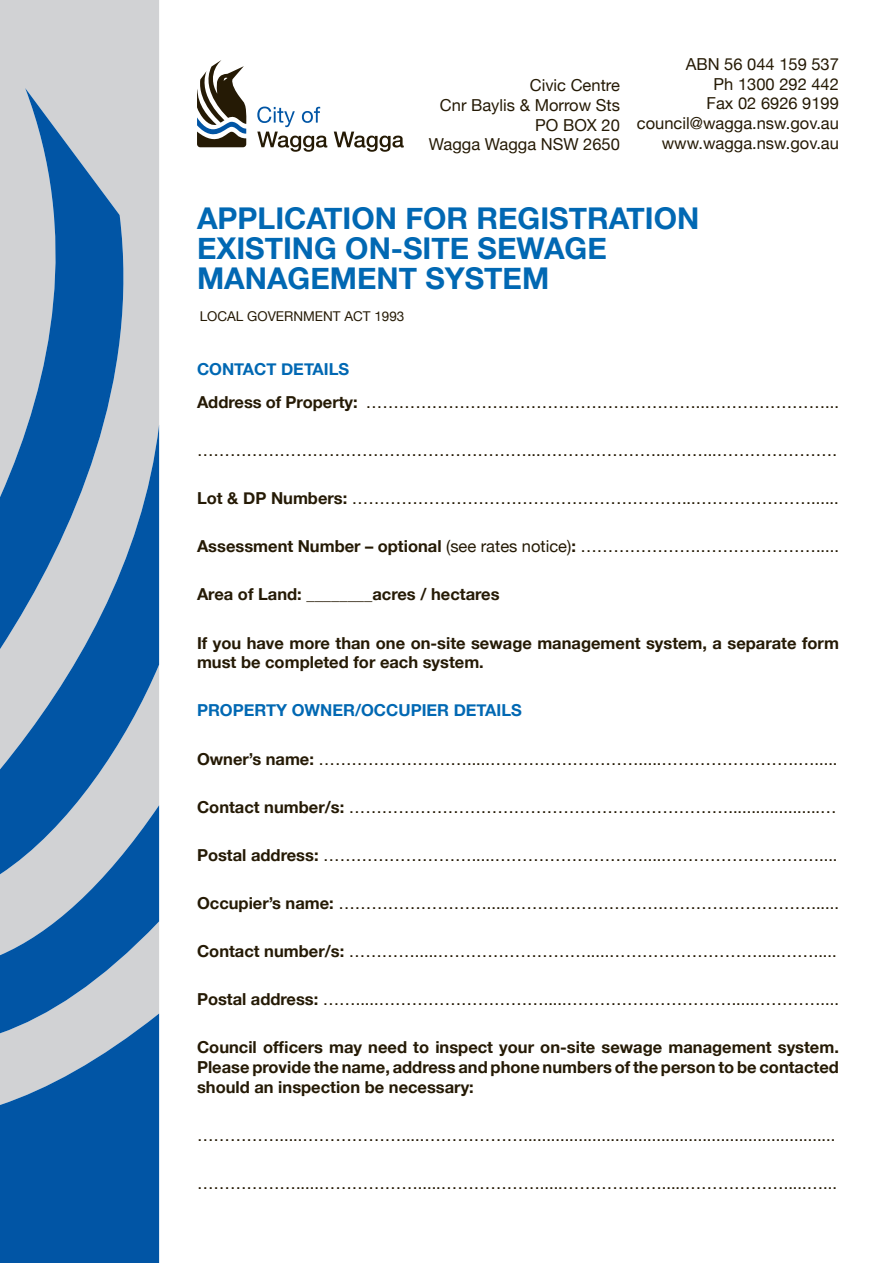
<style>
.page{position:relative;width:893px;height:1263px;background:#fff}
.page>*{position:absolute;margin:0;border:0;box-sizing:border-box;transform-origin:0 0}
.WWCC_AD_Body_Copy{font:700 30px/30px "Helvetica Neue";color:#0168b3}
.WWCC_AD_Body_Copy-2{font:16.5px "Helvetica Neue";color:#251a05}
.WWCC_AD_Body_Copy-3{font:700 16.5px/19.8px "Helvetica Neue";color:#251a05}
.WWCC_AD_Body_Copy-4{font:700 16.5px "Helvetica Neue";color:#0168b3}
.WWCC_AD_Body_Copy-5{font:13.5px "Helvetica Neue";color:#251a05}
.s1{font-weight:700}
</style>
<div class="page">
<div style="left:0;top:0;width:159px;height:425px;background:#d1d2d4"></div>
<svg style="left:0;top:88px;width:140px;height:337px;background:#7fa0c1"></svg>
<svg style="left:0;top:425px;width:159px;height:380px;background:#5f8eba"></svg>
<svg style="left:0;top:805px;width:159px;height:458px;background:#457eb4"></svg>
<svg style="left:197px;top:60px;width:50px;height:88px"></svg>
<svg style="left:257px;top:107px;width:70px;height:45px"></svg>
<svg style="left:334px;top:132px;width:70px;height:20px"></svg>
<p class="WWCC_AD_Body_Copy-2" style="left:530px;top:75px;width:92px">Civic Centre</p>
<p class="WWCC_AD_Body_Copy-2" style="left:440px;top:95px;width:181px">Cnr Baylis &amp; Morrow Sts</p>
<p class="WWCC_AD_Body_Copy-2" style="left:535px;top:115px;width:86px">PO BOX 20</p>
<p class="WWCC_AD_Body_Copy-2" style="left:429px;top:135px;width:193px">Wagga Wagga NSW 2650</p>
<p class="WWCC_AD_Body_Copy-2" style="left:686px;top:54px;width:155px">ABN 56 044 159 537</p>
<p class="WWCC_AD_Body_Copy-2" style="left:714px;top:74px;width:127px">Ph 1300 292 442</p>
<p class="WWCC_AD_Body_Copy-2" style="left:707px;top:94px;width:134px">Fax 02 6926 9199</p>
<p class="WWCC_AD_Body_Copy-2" style="left:637px;top:113px;width:204px">council@wagga.nsw.gov.au</p>
<p class="WWCC_AD_Body_Copy-2" style="left:662px;top:133px;width:179px">www.wagga.nsw.gov.au</p>
<p class="WWCC_AD_Body_Copy" style="left:197px;top:203px;width:504px">APPLICATION FOR REGISTRATION</p>
<p class="WWCC_AD_Body_Copy" style="left:197px;top:233px;width:411px">EXISTING ON-SITE SEWAGE<br>MANAGEMENT SYSTEM</p>
<p class="WWCC_AD_Body_Copy-5" style="left:200px;top:308px;width:206px">LOCAL GOVERNMENT ACT 1993</p>
<p class="WWCC_AD_Body_Copy-4" style="left:197px;top:359px;width:154px">CONTACT DETAILS</p>
<p class="WWCC_AD_Body_Copy-2" style="left:197px;top:392px;width:643px"><span class="s1">Address of Property:</span> ……………………………………………………...…………………...</p>
<p class="WWCC_AD_Body_Copy-2" style="left:197px;top:440px;width:641px">……………………………………………………...…………………...……...………………….</p>
<p class="WWCC_AD_Body_Copy-2" style="left:197px;top:488px;width:643px"><span class="s1">Lot &amp; DP Numbers:</span> ……………………………………………………...…………………......</p>
<p class="WWCC_AD_Body_Copy-2" style="left:197px;top:537px;width:643px"><span class="s1">Assessment Number – optional</span> (see rates notice)<span class="s1">:</span> ………………….………………….....</p>
<p class="WWCC_AD_Body_Copy-3" style="left:197px;top:584px;width:304px">Area of Land: ________acres / hectares</p>
<p class="WWCC_AD_Body_Copy-3" style="left:197px;top:632px;width:643px">If you have more than one on-site sewage management system, a separate form must be completed for each system.</p>
<p class="WWCC_AD_Body_Copy-4" style="left:197px;top:700px;width:326px">PROPERTY OWNER/OCCUPIER DETAILS</p>
<p class="WWCC_AD_Body_Copy-2" style="left:197px;top:749px;width:642px"><span class="s1">Owner’s name:</span> ……………………….....……………………….....…………………….….....</p>
<p class="WWCC_AD_Body_Copy-2" style="left:197px;top:797px;width:641px"><span class="s1">Contact number/s:</span> ……………………………………………………………....................…</p>
<p class="WWCC_AD_Body_Copy-2" style="left:197px;top:845px;width:642px"><span class="s1">Postal address:</span> ……………………….....……………………….....…………………….…....</p>
<p class="WWCC_AD_Body_Copy-2" style="left:197px;top:893px;width:643px"><span class="s1">Occupier’s name:</span> ……………………….....……………………….………………………......</p>
<p class="WWCC_AD_Body_Copy-2" style="left:197px;top:941px;width:641px"><span class="s1">Contact number/s:</span> ………….....……………………….....……………………….....…….....</p>
<p class="WWCC_AD_Body_Copy-2" style="left:197px;top:989px;width:643px"><span class="s1">Postal address:</span> …….....………………………….....………………………….....…………....</p>
<p class="WWCC_AD_Body_Copy-3" style="left:197px;top:1037px;width:643px;text-align:justify">Council officers may need to inspect your on-site sewage management system.<br>Please provide the name, address and phone numbers of the person to be contacted should an inspection be necessary:</p>
<p class="WWCC_AD_Body_Copy-2" style="left:197px;top:1125px;width:640px">…………….....……………….....………………....................................................................</p>
<p class="WWCC_AD_Body_Copy-2" style="left:197px;top:1173px;width:641px">……………….....……………….....……………….....……………….....……………….....…...</p>
</div>
